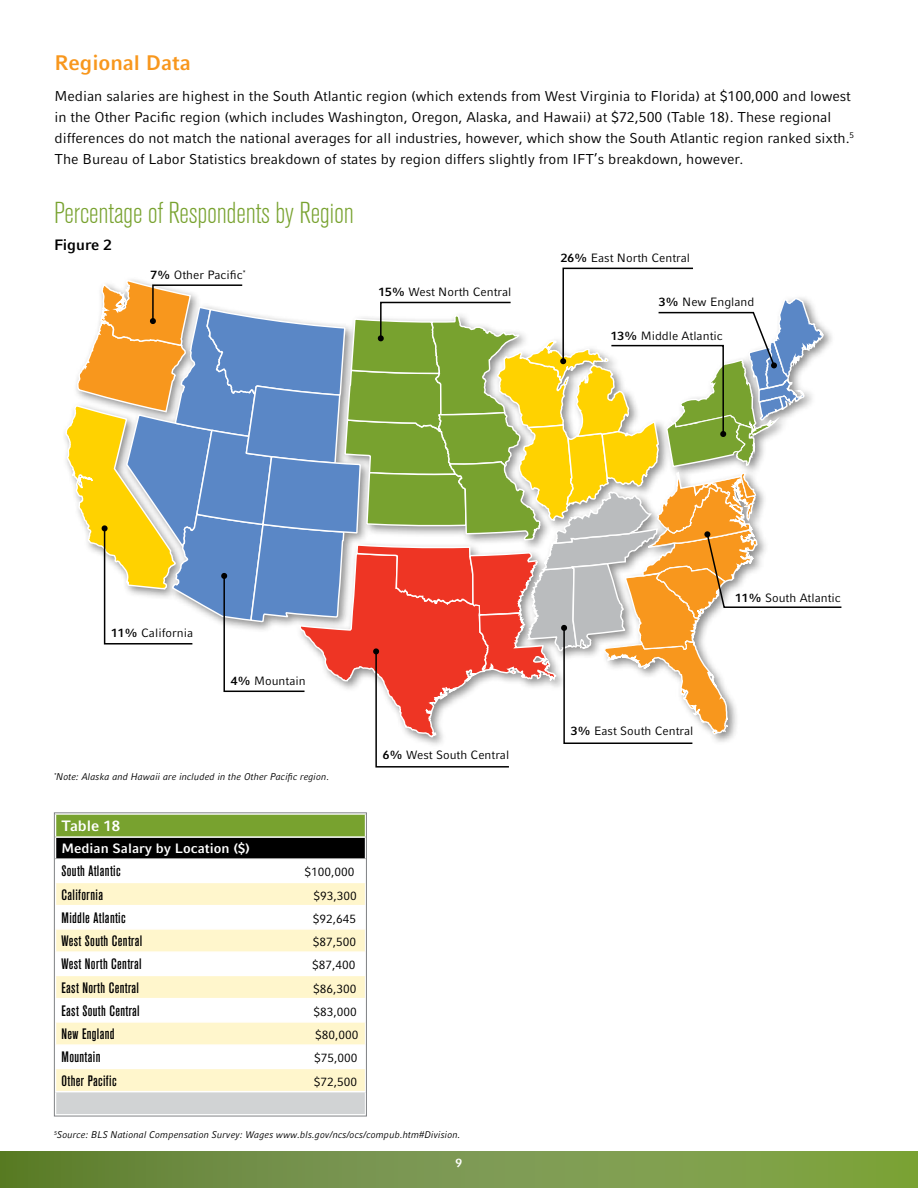
<style>
.page{position:relative;width:918px;height:1188px;background:#fff}
.page>*{position:absolute;margin:0;border:0;box-sizing:border-box;transform-origin:0 0}
.t1{font:300 condensed 30px "Akzidenz Grotesk BE";letter-spacing:-.005em;color:#78a22f}
.t2{font:700 21px "Compatil Fact LT Pro";letter-spacing:-.005em;color:#f8971d}
.t3{font:500 condensed 15px "Akzidenz Grotesk BE";letter-spacing:.025em;color:#000}
.t4{font:700 15px "Compatil Fact LT Pro";color:#000}
.t5{font:700 15px "Compatil Fact LT Pro";color:#fff}
.t6{font:14.25px/21px "Compatil Fact LT Pro";letter-spacing:-.005em;color:#000}
.t7{font:700 13.5px "Compatil Fact LT Pro";color:#fff}
.t8{font:12px "Compatil Fact LT Pro";color:#000}
.t9{font:700 12px "Compatil Fact LT Pro";color:#fff}
.t10{font:italic 9.75px "Compatil Fact LT Pro";letter-spacing:-.005em;color:#000}
.s1{font-weight:700}
</style>
<div class="page">
<svg style="left:0;top:1152px;width:918px;height:36px;background:#769546"></svg>
<svg style="left:64px;top:267px;width:778px;height:501px"></svg>
<div style="left:56px;top:814px;width:310px;height:23px;background:#78a22f"></div>
<div style="left:56px;top:837px;width:310px;height:22px;background:#000"></div>
<svg style="left:56px;top:883px;width:309px;height:208px;fill:#fff6cc"></svg>
<div style="left:56px;top:1092px;width:310px;height:23px;background:#d1d3d4"></div>
<hr style="left:55px;top:905px;width:311px;height:1px;background:#fff">
<hr style="left:55px;top:928px;width:311px;height:2px;background:#fff">
<hr style="left:55px;top:951px;width:311px;height:2px;background:#fff">
<hr style="left:55px;top:975px;width:311px;height:1px;background:#fff">
<hr style="left:55px;top:998px;width:311px;height:1px;background:#fff">
<hr style="left:55px;top:1021px;width:311px;height:2px;background:#fff">
<hr style="left:55px;top:1044px;width:311px;height:2px;background:#fff">
<hr style="left:55px;top:1068px;width:311px;height:1px;background:#fff">
<hr style="left:55px;top:813px;width:311px;height:2px;background:#fff">
<hr style="left:55px;top:836px;width:311px;height:2px;background:#fff">
<hr style="left:55px;top:858px;width:311px;height:2px;background:#fff">
<div style="left:54px;top:812px;width:313px;height:304px;border:1px solid #808285"></div>
<h2 class="t2" style="left:55px;top:50px;width:138px">Regional Data</h2>
<p class="t6" style="left:55px;top:86px;width:801px">Median salaries are highest in the South Atlantic region (which extends from West Virginia to Florida) at $100,000 and lowest in the Other Pacific region (which includes Washington, Oregon, Alaska, and Hawaii) at $72,500 (Table 18). These regional differences do not match the national averages for all industries, however, which show the South Atlantic region ranked sixth.<sup>5<br></sup>The Bureau of Labor Statistics breakdown of states by region differs slightly from IFT’s breakdown, however.</p>
<h1 class="t1" style="left:54px;top:197px;width:301px">Percentage of Respondents by Region</h1>
<p class="t4" style="left:54px;top:236px;width:59px">Figure 2</p>
<p class="t8" style="left:150px;top:268px;width:97px"><span class="s1">7%</span> Other Pacific<sup>*</sup></p>
<p class="t8" style="left:378px;top:285px;width:135px"><span class="s1">15%</span> West North Central</p>
<p class="t8" style="left:561px;top:250px;width:131px"><span class="s1">26%</span> East North Central</p>
<p class="t8" style="left:659px;top:295px;width:97px"><span class="s1">3%</span> New England</p>
<p class="t8" style="left:611px;top:329px;width:114px"><span class="s1">13%</span> Middle Atlantic</p>
<p class="t8" style="left:111px;top:626px;width:83px"><span class="s1">11%</span> California</p>
<p class="t8" style="left:231px;top:673px;width:76px"><span class="s1">4%</span> Mountain</p>
<p class="t10" style="left:54px;top:771px;width:277px"><sup>*</sup>Note: Alaska and Hawaii are included in the Other Pacific region.</p>
<p class="t5" style="left:62px;top:817px;width:60px">Table 18</p>
<p class="t7" style="left:62px;top:841px;width:190px">Median Salary by Location ($)</p>
<p class="t3" style="left:62px;top:863px;width:61px">South Atlantic</p>
<p class="t8" style="left:304px;top:865px;width:52px">$100,000</p>
<p class="t3" style="left:62px;top:886px;width:43px">California</p>
<p class="t8" style="left:314px;top:889px;width:45px">$93,300</p>
<p class="t3" style="left:62px;top:909px;width:66px">Middle Atlantic</p>
<p class="t8" style="left:313px;top:912px;width:45px">$92,645</p>
<p class="t3" style="left:62px;top:932px;width:82px">West South Central</p>
<p class="t8" style="left:313px;top:935px;width:45px">$87,500</p>
<p class="t3" style="left:62px;top:956px;width:82px">West North Central</p>
<p class="t8" style="left:312px;top:958px;width:45px">$87,400</p>
<p class="t3" style="left:62px;top:979px;width:79px">East North Central</p>
<p class="t8" style="left:313px;top:982px;width:45px">$86,300</p>
<p class="t3" style="left:62px;top:1002px;width:80px">East South Central</p>
<p class="t8" style="left:314px;top:1005px;width:45px">$83,000</p>
<p class="t3" style="left:62px;top:1025px;width:55px">New England</p>
<p class="t8" style="left:315px;top:1028px;width:45px">$80,000</p>
<p class="t3" style="left:62px;top:1049px;width:40px">Mountain</p>
<p class="t8" style="left:314px;top:1051px;width:45px">$75,000</p>
<p class="t3" style="left:62px;top:1072px;width:57px">Other Pacific</p>
<p class="t8" style="left:314px;top:1075px;width:45px">$72,500</p>
<p class="t8" style="left:383px;top:747px;width:128px"><span class="s1">6%</span> West South Central</p>
<p class="t10" style="left:54px;top:1129px;width:408px"><sup>5</sup>Source: BLS National Compensation Survey: Wages www.bls.gov/ncs/ocs/compub.htm#Division.</p>
<p class="t9" style="left:456px;top:1156px;width:8px">9</p>
<p class="t8" style="left:735px;top:590px;width:107px"><span class="s1">11%</span> South Atlantic</p>
<p class="t8" style="left:571px;top:724px;width:124px"><span class="s1">3%</span> East South Central</p>
</div>
